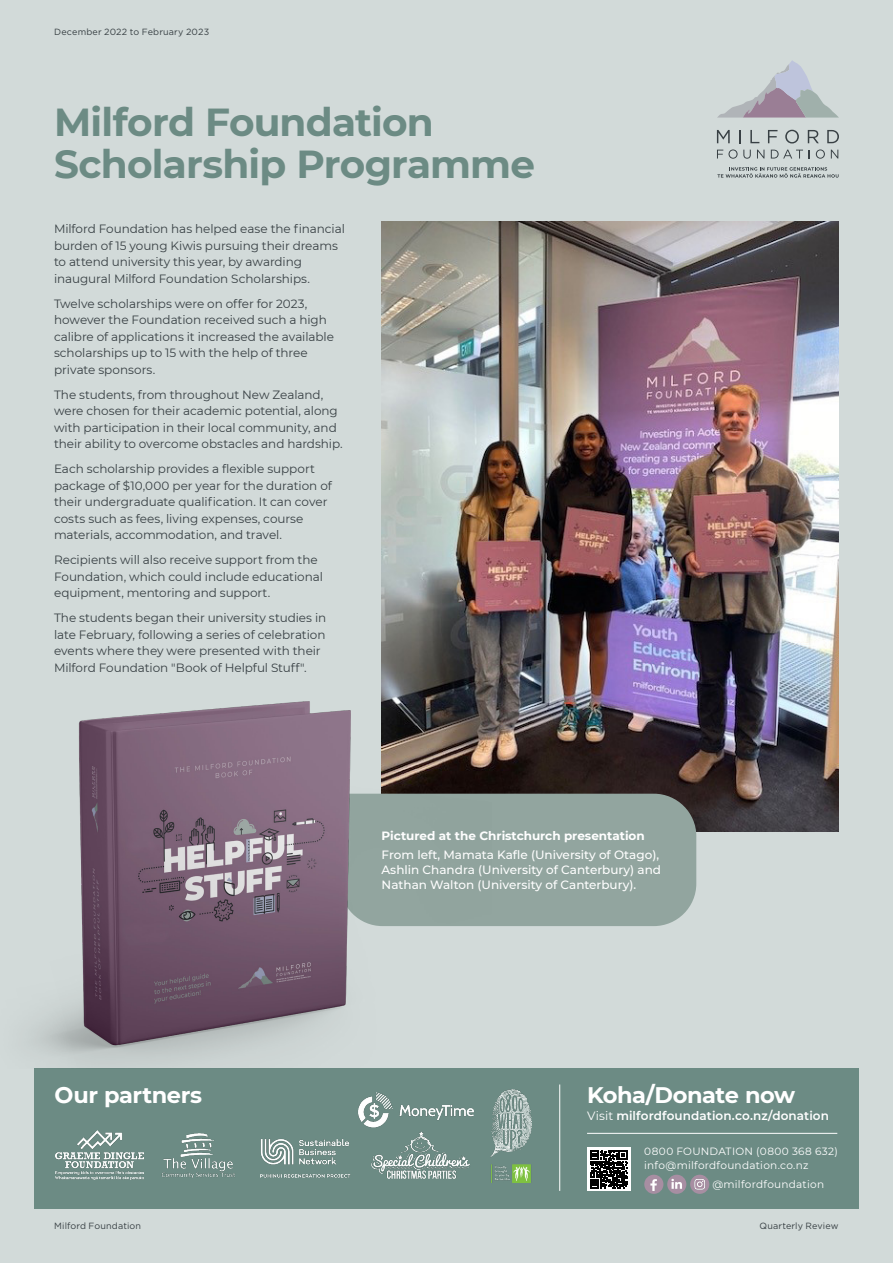
<style>
.page{position:relative;width:893px;height:1263px;background:#d2dad9}
.page>*{position:absolute;margin:0;border:0;box-sizing:border-box;transform-origin:0 0}
.t1{font:700 39px/42px "Montserrat";letter-spacing:-.02em;color:#6c8b84}
.t2{font:700 22.5px "Montserrat";letter-spacing:-.02em;color:#fff}
.t3{font:12px/16.5px "Montserrat";letter-spacing:-.005em;color:#384044}
.t4{font:500 12px/15px "Montserrat";color:#fff}
.t5{font:600 12px "Montserrat";letter-spacing:.01em;color:#fff}
.t6{font:700 12px "Montserrat";color:#fff}
.t7{font:10.5px/13.5px "Montserrat";letter-spacing:.025em;color:#fff}
.t8{font:9px "Gotham";letter-spacing:.015em;color:#384044}
.s1{font-weight:400}
</style>
<div class="page">
<img style="left:382px;top:222px;width:457px;height:609px">
<div style="left:34px;top:1069px;width:825px;height:140px;background:#6c8b84"></div>
<div style="left:587px;top:1148px;width:43px;height:43px;background:#fff"></div>
<svg style="left:590px;top:1150px;width:38px;height:38px"></svg>
<div style="left:644px;top:1175px;width:19px;height:19px;background:#a78ea2;border-radius:50%"></div>
<svg style="left:650px;top:1179px;width:7px;height:12px"></svg>
<div style="left:667px;top:1175px;width:19px;height:19px;background:#a78ea2;border-radius:50%"></div>
<svg style="left:671px;top:1179px;width:11px;height:10px"></svg>
<svg style="left:690px;top:1175px;width:19px;height:19px"></svg>
<hr style="left:587px;top:1133px;width:250px;height:1px;background:#fff">
<hr style="left:559px;top:1084px;width:1px;height:107px;background:#fff">
<img style="left:161px;top:1133px;width:74px;height:45px">
<img style="left:55px;top:1131px;width:88px;height:48px">
<img style="left:491px;top:1090px;width:41px;height:92px">
<img style="left:371px;top:1132px;width:99px;height:47px">
<img style="left:260px;top:1139px;width:91px;height:39px">
<img style="left:358px;top:1092px;width:116px;height:36px">
<div style="left:491px;top:794px;width:205px;height:132px;background:#92a59f"></div>
<img style="left:33px;top:651px;width:458px;height:418px">
<svg style="left:717px;top:60px;width:122px;height:58px"></svg>
<svg style="left:717px;top:130px;width:13px;height:13px"></svg>
<svg style="left:739px;top:130px;width:2px;height:13px"></svg>
<svg style="left:750px;top:130px;width:9px;height:13px"></svg>
<svg style="left:768px;top:130px;width:9px;height:13px"></svg>
<svg style="left:785px;top:130px;width:14px;height:13px"></svg>
<svg style="left:808px;top:130px;width:11px;height:13px"></svg>
<svg style="left:827px;top:130px;width:12px;height:13px"></svg>
<svg style="left:717px;top:149px;width:34px;height:10px"></svg>
<svg style="left:757px;top:150px;width:7px;height:9px"></svg>
<svg style="left:771px;top:150px;width:32px;height:9px"></svg>
<svg style="left:816px;top:149px;width:9px;height:10px"></svg>
<svg style="left:831px;top:150px;width:7px;height:9px"></svg>
<svg style="left:717px;top:167px;width:122px;height:11px"></svg>
<p class="t8" style="left:54px;top:27px;width:156px">December 2022 to February 2023</p>
<h1 class="t1" style="left:54px;top:99px;width:482px">Milford Foundation<br>Scholarship Programme</h1>
<p class="t3" style="left:54px;top:220px;width:292px">Milford Foundation has helped ease the financial burden of 15 young Kiwis pursuing their dreams to attend university this year, by awarding inaugural Milford Foundation Scholarships.</p>
<p class="t3" style="left:54px;top:295px;width:282px">Twelve scholarships were on offer for 2023, however the Foundation received such a high calibre of applications it increased the available scholarships up to 15 with the help of three private sponsors.</p>
<p class="t3" style="left:54px;top:386px;width:290px">The students, from throughout New Zealand, were chosen for their academic potential, along with participation in their local community, and their ability to overcome obstacles and hardship.</p>
<p class="t3" style="left:54px;top:460px;width:279px">Each scholarship provides a flexible support package of $10,000 per year for the duration of their undergraduate qualification. It can cover costs such as fees, living expenses, course materials, accommodation, and travel.</p>
<p class="t3" style="left:54px;top:551px;width:270px">Recipients will also receive support from the<br>Foundation, which could include educational equipment, mentoring and support.</p>
<p class="t3" style="left:54px;top:609px;width:274px">The students began their university studies in late February, following a series of celebration events where they were presented with their Milford Foundation "Book of Helpful Stuff".</p>
<p class="t6" style="left:382px;top:827px;width:265px">Pictured at the Christchurch presentation</p>
<p class="t4" style="left:382px;top:847px;width:281px">From left, Mamata Kafle (University of Otago),<br>Ashlin Chandra (University of Canterbury) and<br>Nathan Walton (University of Canterbury).</p>
<h2 class="t2" style="left:55px;top:1079px;width:149px">Our partners</h2>
<h2 class="t2" style="left:587px;top:1078px;width:210px">Koha/Donate now</h2>
<p class="t5" style="left:587px;top:1107px;width:243px"><span class="s1">Visit</span> milfordfoundation.co.nz/donation</p>
<p class="t7" style="left:644px;top:1144px;width:195px">0800 FOUNDATION (0800 368 632) info@milfordfoundation.co.nz</p>
<p class="t7" style="left:712px;top:1177px;width:113px">@milfordfoundation</p>
<p class="t8" style="left:54px;top:1221px;width:88px">Milford Foundation</p>
<p class="t8" style="left:759px;top:1221px;width:80px">Quarterly Review</p>
</div>
